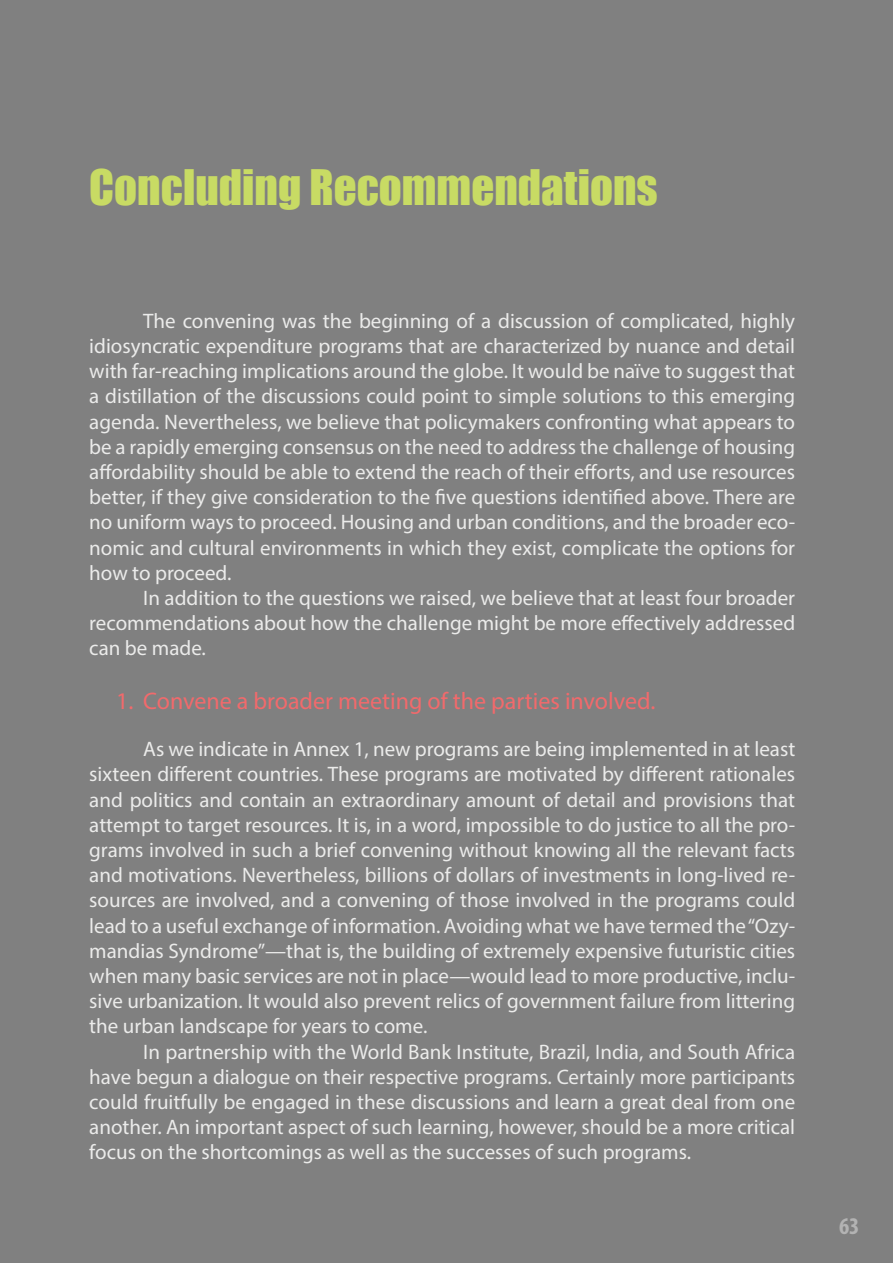
<style>
.page{position:relative;width:893px;height:1263px;background:#808080}
.page>*{position:absolute;margin:0;border:0;box-sizing:border-box;transform-origin:0 0}
.TOC1{font:45px "Impact";color:#c8db64}
.t1{font:24px "Myriad Pro";color:#f16a6c}
.t2{font:700 condensed 24px "Myriad Pro";color:#b3b3b3}
.Normz{font:21px/25.2px "Myriad Pro";color:#ebebea;text-align:justify}
</style>
<div class="page">
<p class="TOC1" style="left:89px;top:153px;width:570px">Concluding Recommendations</p>
<p class="Normz" style="left:89px;top:308px;width:707px;text-indent:54px">The convening was the beginning of a discussion of complicated, highly idiosyncratic expenditure programs that are characterized by nuance and detail with far-reaching implications around the globe. It would be naïve to suggest that a distillation of the discussions could point to simple solutions to this emerging agenda. Nevertheless, we believe that policymakers confronting what appears to be a rapidly emerging consensus on the need to address the challenge of housing affordability should be able to extend the reach of their efforts, and use resources better, if they give consideration to the five questions identified above. There are no uniform ways to proceed. Housing and urban conditions, and the broader eco&shy;nomic and cultural environments in which they exist, complicate the options for how to proceed.</p>
<p class="Normz" style="left:89px;top:585px;width:707px;text-indent:54px">In addition to the questions we raised, we believe that at least four broader recommendations about how the challenge might be more effectively addressed can be made.</p>
<p class="t1" style="left:116px;top:686px;width:541px">1. Convene a broader meeting of the parties involved.</p>
<p class="Normz" style="left:89px;top:736px;width:707px;text-indent:54px">As we indicate in Annex 1, new programs are being implemented in at least sixteen different countries. These programs are motivated by different rationales and politics and contain an extraordinary amount of detail and provisions that attempt to target resources. It is, in a word, impossible to do justice to all the pro&shy;grams involved in such a brief convening without knowing all the relevant facts and motivations. Nevertheless, billions of dollars of investments in long-lived re&shy;sources are involved, and a convening of those involved in the programs could lead to a useful exchange of information. Avoiding what we have termed the “Ozy&shy;mandias Syndrome”—that is, the building of extremely expensive futuristic cities when many basic services are not in place—would lead to more productive, inclu&shy;sive urbanization. It would also prevent relics of government failure from littering the urban landscape for years to come.</p>
<p class="Normz" style="left:89px;top:1039px;width:707px;text-indent:54px">In partnership with the World Bank Institute, Brazil, India, and South Africa have begun a dialogue on their respective programs. Certainly more participants could fruitfully be engaged in these discussions and learn a great deal from one another. An important aspect of such learning, however, should be a more critical focus on the shortcomings as well as the successes of such programs.</p>
<p class="t2" style="left:839px;top:1211px;width:22px">63</p>
</div>
